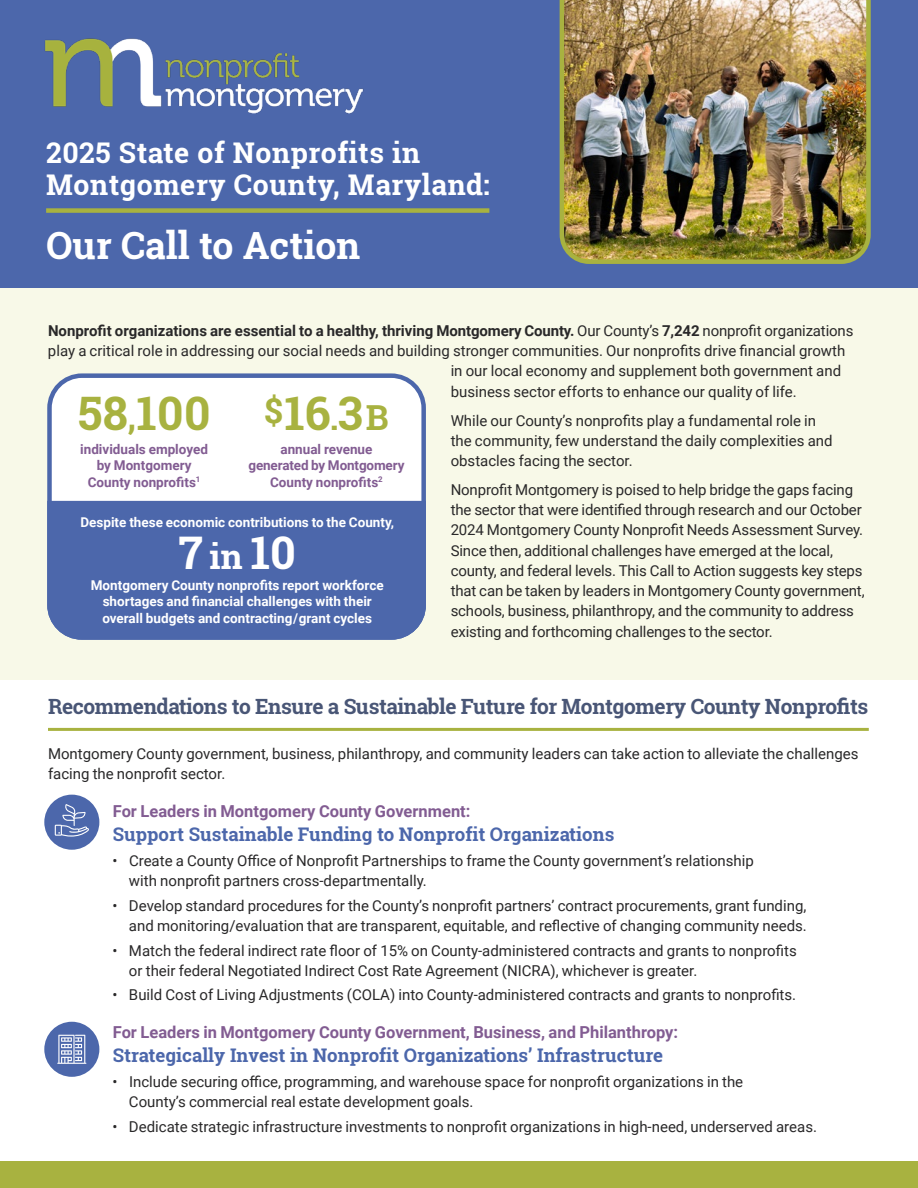
<style>
.page{position:relative;width:918px;height:1188px;background:#fff}
.page>*{position:absolute;margin:0;border:0;box-sizing:border-box;transform-origin:0 0}
.t1{font:700 46.2px "Roboto Slab";color:#a8b240}
.t2{font:700 45px "Roboto Slab";color:#fff}
.t3{font:700 37.5px "Roboto Slab";color:#fff}
.t4{font:700 34.5px "Roboto Slab";color:#a8b240}
.t5{font:700 28.5px/31.5px "Roboto Slab";letter-spacing:.02em;color:#fff}
.t6{font:700 21px "Roboto Slab";letter-spacing:-.02em;color:#495676}
.t7{font:700 18.75px "Roboto Slab";color:#4c67ab}
.t8{font:700 16.5px "Roboto";color:#825c92}
.t9{font:15px/20.2px "Roboto";color:#292829}
.t10{font:700 15px "Roboto";color:#292829}
.t11{font:700 13.5px/16.5px "Roboto";color:#fff;text-align:center}
.t12{font:700 13.5px/16.5px "Roboto";color:#825c92;text-align:center}
.s1{font-weight:400}
.s2{font-size:46.2px}
.s3{font-size:34.5px}
</style>
<div class="page">
<div style="left:0;top:288px;width:918px;height:391px;background:#f8f9e8"></div>
<div style="left:0;top:0;width:918px;height:288px;background:#4c67ab"></div>
<div style="left:0;top:1162px;width:918px;height:26px;background:#a8b240"></div>
<hr style="left:48px;top:728px;width:821px;height:3px;background:#a8b240">
<div style="left:44px;top:1022px;width:55px;height:55px;background:#4c67ab;border-radius:50%"></div>
<svg style="left:57px;top:1035px;width:29px;height:29px"></svg>
<img style="left:560px;top:0;width:311px;height:264px">
<div style="left:46px;top:208px;width:443px;height:5px;background:#a8b240"></div>
<img style="left:45px;top:38px;width:319px;height:76px">
<div style="left:44px;top:795px;width:55px;height:55px;background:#4c67ab;border-radius:50%"></div>
<svg style="left:55px;top:804px;width:34px;height:33px"></svg>
<div style="left:50px;top:376px;width:374px;height:261px;background:#fff;border-radius:32px"></div>
<div style="left:47px;top:373px;width:379px;height:267px;border:4px solid #4c67ab;border-radius:32px"></div>
<div style="left:47px;top:499px;width:379px;height:141px;background:#4c67ab"></div>
<h3 class="t5" style="left:46px;top:137px;width:445px">2025 State of Nonprofits in<br>Montgomery County, Maryland:</h3>
<h3 class="t3" style="left:46px;top:219px;width:316px">Our Call to Action</h3>
<p class="t10" style="left:48px;top:320px;width:807px">Nonprofit organizations are essential to a healthy, thriving Montgomery County. <span class="s1">Our County’s</span> 7,242 <span class="s1">nonprofit organizations</span></p>
<p class="t9" style="left:48px;top:340px;width:799px">play a critical role in addressing our social needs and building stronger communities. Our nonprofits drive financial growth</p>
<p class="t9" style="left:451px;top:360px;width:392px">in our local economy and supplement both government and</p>
<p class="t9" style="left:451px;top:381px;width:348px">business sector efforts to enhance our quality of life.</p>
<p class="t9" style="left:451px;top:410px;width:383px">While our County’s nonprofits play a fundamental role in the community, few understand the daily complexities and obstacles facing the sector.</p>
<p class="t9" style="left:451px;top:479px;width:415px">Nonprofit Montgomery is poised to help bridge the gaps facing the sector that were identified through research and our October 2024 Montgomery County Nonprofit Needs Assessment Survey.<br>Since then, additional challenges have emerged at the local, county, and federal levels. This Call to Action suggests key steps that can be taken by leaders in Montgomery County government, schools, business, philanthropy, and the community to address existing and forthcoming challenges to the sector.</p>
<h3 class="t4" style="left:264px;top:394px;width:126px">$<span class="s2">16</span>.<span class="s2">3</span>B</h3>
<p class="t12" style="left:248px;top:440px;width:158px">annual revenue<br>generated by Montgomery<br>County nonprofits<sup>2</sup></p>
<h1 class="t1" style="left:78px;top:382px;width:134px">58<span class="s3">,</span>100</h1>
<p class="t12" style="left:80px;top:440px;width:129px">individuals employed by Montgomery<br>County nonprofits<sup>1</sup></p>
<p class="t11" style="left:80px;top:514px;width:315px">Despite these economic contributions to the County,</p>
<h2 class="t2" style="left:178px;top:522px;width:119px">7 <span class="s3">in</span> 10</h2>
<p class="t11" style="left:91px;top:576px;width:294px">Montgomery County nonprofits report workforce shortages and financial challenges with their overall budgets and contracting/grant cycles</p>
<h3 class="t6" style="left:48px;top:692px;width:822px">Recommendations to Ensure a Sustainable Future for Montgomery County Nonprofits</h3>
<p class="t9" style="left:48px;top:743px;width:812px">Montgomery County government, business, philanthropy, and community leaders can take action to alleviate the challenges facing the nonprofit sector.</p>
<p class="t8" style="left:113px;top:799px;width:359px">For Leaders in Montgomery County Government:</p>
<p class="t7" style="left:113px;top:822px;width:503px">Support Sustainable Funding to Nonprofit Organizations</p>
<p class="t9" style="left:129px;top:850px;width:626px;text-indent:-16px">• Create a County Office of Nonprofit Partnerships to frame the County government’s relationship with nonprofit partners cross-departmentally.</p>
<p class="t9" style="left:112px;top:895px;width:696px;text-align:right">• Develop standard procedures for the County’s nonprofit partners’ contract procurements, grant funding, and monitoring/evaluation that are transparent, equitable, and reflective of changing community needs.</p>
<p class="t9" style="left:129px;top:940px;width:669px;text-indent:-16px">• Match the federal indirect rate floor of 15% on County-administered contracts and grants to nonprofits or their federal Negotiated Indirect Cost Rate Agreement (NICRA), whichever is greater.</p>
<p class="t9" style="left:112px;top:984px;width:685px">• Build Cost of Living Adjustments (COLA) into County-administered contracts and grants to nonprofits.</p>
<p class="t8" style="left:113px;top:1020px;width:567px">For Leaders in Montgomery County Government, Business, and Philanthropy:</p>
<p class="t7" style="left:113px;top:1043px;width:552px">Strategically Invest in Nonprofit Organizations’ Infrastructure</p>
<p class="t9" style="left:129px;top:1071px;width:616px;text-indent:-16px">• Include securing office, programming, and warehouse space for nonprofit organizations in the<br>County’s commercial real estate development goals.</p>
<p class="t9" style="left:112px;top:1116px;width:706px">• Dedicate strategic infrastructure investments to nonprofit organizations in high-need, underserved areas.</p>
</div>
